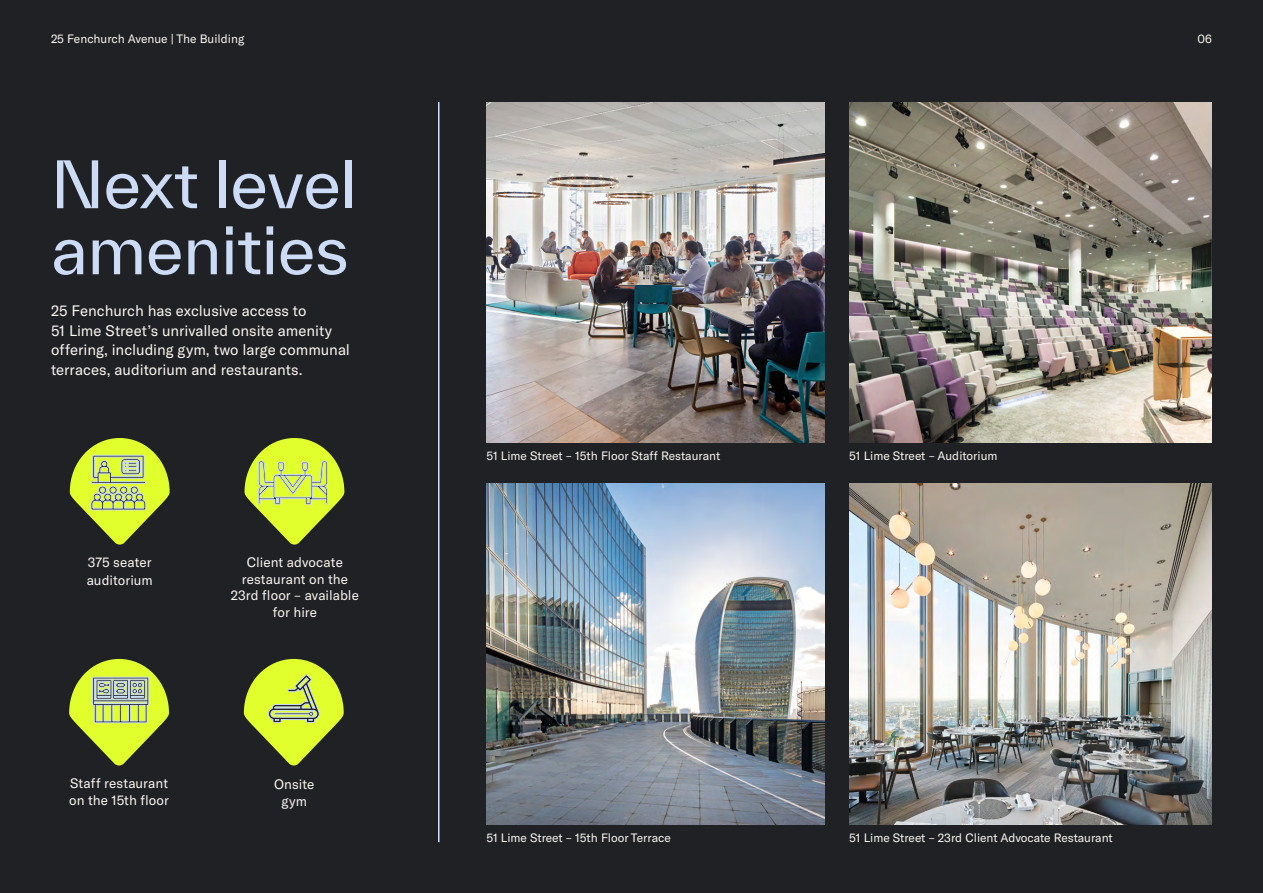
<style>
.page{position:relative;width:1263px;height:893px;background:#202125}
.page>*{position:absolute;margin:0;border:0;box-sizing:border-box;transform-origin:0 0}
.t1{font:63px/66px "TWK Everett";color:#ccdcf6}
.t2{font:15px/19.5px "GT America";color:#faf6f0}
.t3{font:13.5px/16.5px "GT America";letter-spacing:.005em;color:#faf6f0;text-align:center}
.t4{font:12px "GT America";color:#faf6f0}
</style>
<div class="page">
<img style="left:486px;top:102px;width:339px;height:340px">
<img style="left:849px;top:102px;width:363px;height:340px">
<img style="left:849px;top:484px;width:363px;height:340px">
<hr style="left:438px;top:102px;width:1px;height:740px;background:#ccdcf6">
<svg style="left:70px;top:438px;width:100px;height:107px"></svg>
<svg style="left:245px;top:438px;width:99px;height:107px"></svg>
<svg style="left:69px;top:659px;width:100px;height:106px"></svg>
<svg style="left:244px;top:659px;width:100px;height:106px"></svg>
<img style="left:486px;top:484px;width:339px;height:340px">
<p class="t4" style="left:51px;top:32px;width:195px">25 Fenchurch Avenue | The Building</p>
<p class="t4" style="left:1197px;top:32px;width:16px">06</p>
<h1 class="t1" style="left:51px;top:151px;width:307px">Next level amenities</h1>
<p class="t2" style="left:51px;top:301px;width:301px">25 Fenchurch has exclusive access to<br>51 Lime Street’s unrivalled onsite amenity offering, including gym, two large communal terraces, auditorium and restaurants.</p>
<p class="t3" style="left:87px;top:554px;width:68px;line-height:18px;text-align:left">375 seater auditorium</p>
<p class="t3" style="left:231px;top:554px;width:129px">Client advocate restaurant on the<br>23rd floor – available for hire</p>
<p class="t3" style="left:69px;top:775px;width:101px;text-align:left">Staff restaurant on the 15th floor</p>
<p class="t3" style="left:274px;top:776px;width:42px">Onsite gym</p>
<p class="t4" style="left:486px;top:449px;width:235px">51 Lime Street – 15th Floor Staff Restaurant</p>
<p class="t4" style="left:849px;top:449px;width:150px">51 Lime Street – Auditorium</p>
<p class="t4" style="left:486px;top:831px;width:186px">51 Lime Street – 15th Floor Terrace</p>
<p class="t4" style="left:849px;top:831px;width:265px">51 Lime Street – 23rd Client Advocate Restaurant</p>
</div>
